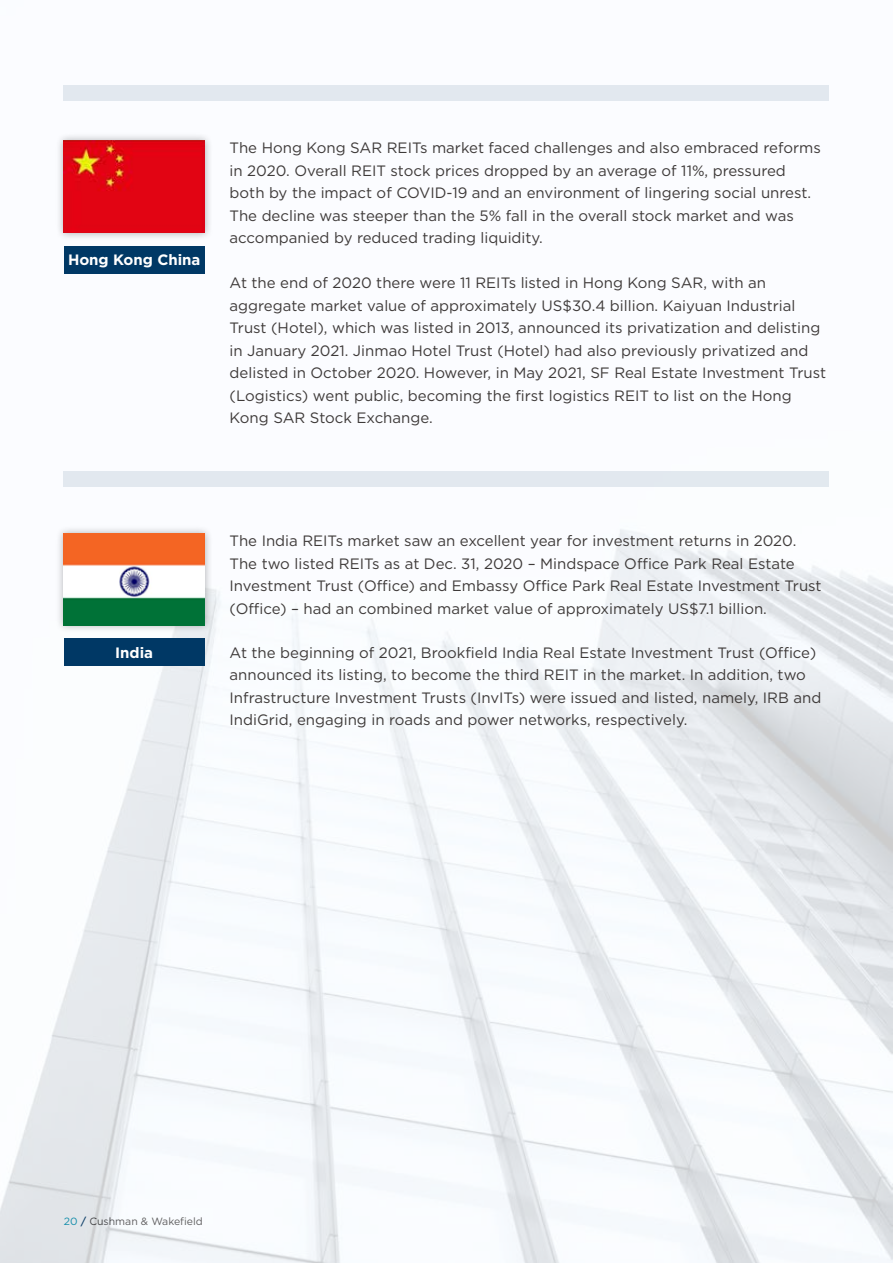
<style>
.page{position:relative;width:893px;height:1263px;background:#fff}
.page>*{position:absolute;margin:0;border:0;box-sizing:border-box;transform-origin:0 0}
.t1{font:15px/22.5px "Gotham";color:#3e3a39}
.t2{font:700 15px "Gotham";letter-spacing:-.005em;color:#fff}
.t3{font:10.5px "Gotham";color:#3e3a39}
.s1{color:#0093b2}
.s2{font-weight:500;color:#003865}
</style>
<div class="page">
<img style="left:0;top:85px;width:893px;height:1178px">
<div style="left:56px;top:132px;width:157px;height:109px;background:#000;opacity:.3"></div>
<img style="left:64px;top:141px;width:141px;height:92px">
<div style="left:56px;top:525px;width:157px;height:109px;background:#000;opacity:.3"></div>
<img style="left:64px;top:533px;width:141px;height:92px">
<div style="left:64px;top:246px;width:141px;height:27px;background:#003865"></div>
<div style="left:64px;top:638px;width:141px;height:28px;background:#003865"></div>
<div style="left:64px;top:471px;width:765px;height:16px;background:#e2e8ef"></div>
<div style="left:64px;top:85px;width:765px;height:15px;background:#e2e8ef"></div>
<p class="t2" style="left:68px;top:250px;width:134px">Hong Kong China</p>
<p class="t1" style="left:230px;top:136px;width:593px">The Hong Kong SAR REITs market faced challenges and also embraced reforms in 2020. Overall REIT stock prices dropped by an average of 11%, pressured both by the impact of COVID-19 and an environment of lingering social unrest.<br>The decline was steeper than the 5% fall in the overall stock market and was accompanied by reduced trading liquidity.</p>
<p class="t1" style="left:230px;top:271px;width:598px">At the end of 2020 there were 11 REITs listed in Hong Kong SAR, with an aggregate market value of approximately US$30.4 billion. Kaiyuan Industrial Trust (Hotel), which was listed in 2013, announced its privatization and delisting in January 2021. Jinmao Hotel Trust (Hotel) had also previously privatized and delisted in October 2020. However, in May 2021, SF Real Estate Investment Trust (Logistics) went public, becoming the first logistics REIT to list on the Hong Kong SAR Stock Exchange.</p>
<p class="t2" style="left:115px;top:642px;width:39px">India</p>
<p class="t1" style="left:230px;top:529px;width:593px">The India REITs market saw an excellent year for investment returns in 2020.<br>The two listed REITs as at Dec. 31, 2020 – Mindspace Office Park Real Estate Investment Trust (Office) and Embassy Office Park Real Estate Investment Trust (Office) – had an combined market value of approximately US$7.1 billion.</p>
<p class="t1" style="left:230px;top:641px;width:593px">At the beginning of 2021, Brookfield India Real Estate Investment Trust (Office) announced its listing, to become the third REIT in the market. In addition, two Infrastructure Investment Trusts (InvITs) were issued and listed, namely, IRB and IndiGrid, engaging in roads and power networks, respectively.</p>
<p class="t3" style="left:64px;top:1215px;width:141px"><span class="s1">20</span> <span class="s2">/</span> Cushman &amp; Wakefield</p>
</div>
